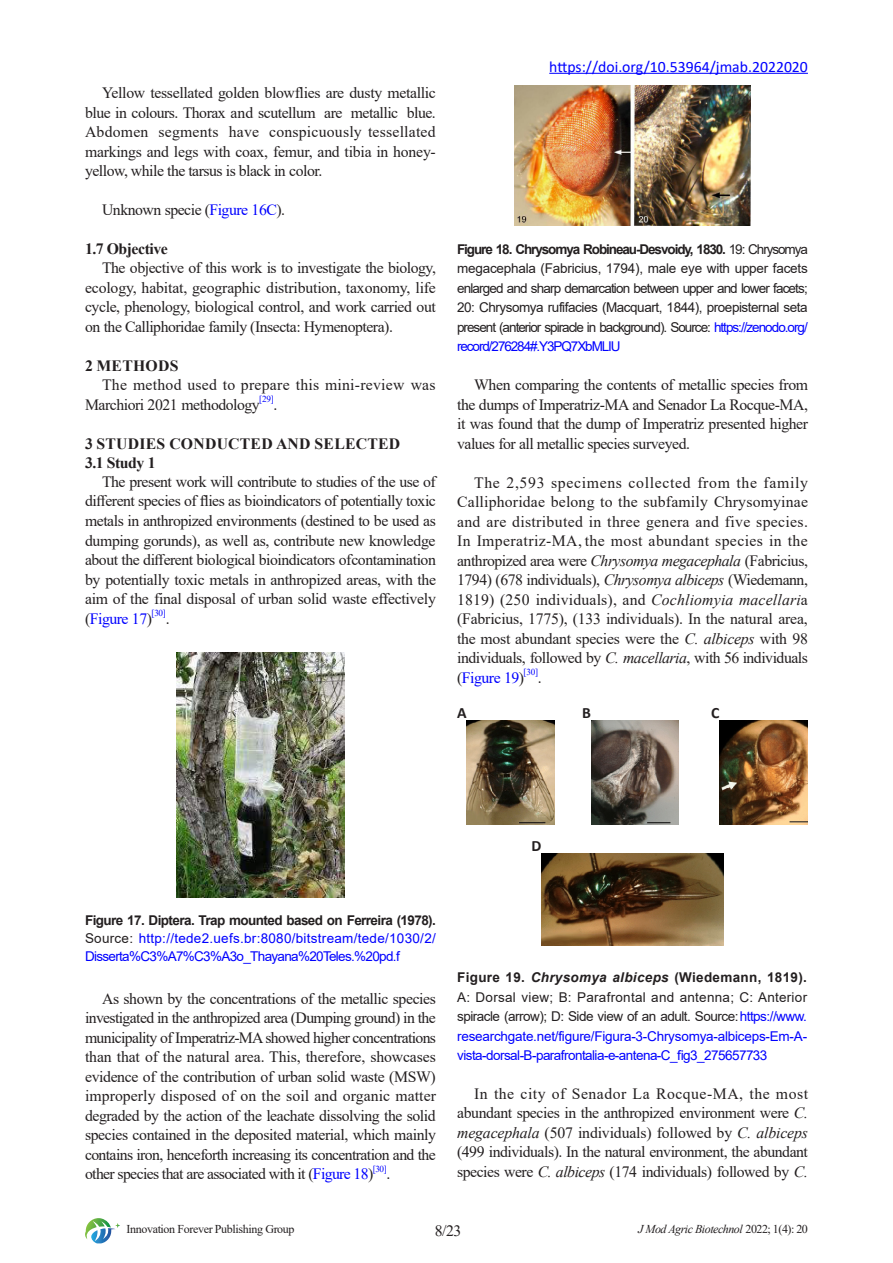
<style>
.page{position:relative;width:893px;height:1263px;background:#fff}
.page>*{position:absolute;margin:0;border:0;box-sizing:border-box;transform-origin:0 0}
.正文{font:15.75px/19.5px "Times New Roman";letter-spacing:-.03em;color:#231f20;text-align:justify}
.正文-2{font:15.75px/19.5px "Times New Roman";letter-spacing:.015em;color:#231f20}
.t1{font:15.75px "Calibri";color:#00f}
.一级标题{font:700 15.75px "Times New Roman";letter-spacing:.015em;color:#231f20}
.二级标题{font:700 15.75px "Times New Roman";letter-spacing:-.03em;color:#231f20}
.t2{font:700 15.75px "Calibri";color:#231f20}
.图注样式{font:13.5px/19.5px "Arial";letter-spacing:-.04em;color:#00f;text-align:justify}
.图注样式-2{font:13.5px/19.5px "Arial";letter-spacing:-.075em;color:#231f20;text-align:justify}
.t3{font:12px "Times New Roman";letter-spacing:-.03em;color:#231f20}
.t4{font:italic 12px "Times New Roman";letter-spacing:-.04em;color:#231f20}
.正文-3{font:9.15px "Times New Roman";letter-spacing:-.03em;color:#00f}
.s1{color:#00f}
.s2{font-weight:700}
.s3{font-style:italic}
.s4{font-weight:700;color:#231f20}
.s5{color:#231f20}
.s6{font-weight:700;font-style:italic;color:#231f20}
.s7{font-style:normal}
</style>
<div class="page">
<svg style="left:85px;top:1218px;width:35px;height:25px"></svg>
<hr style="left:549px;top:73px;width:259px;height:1px;background:#00f">
<img style="left:176px;top:653px;width:168px;height:245px">
<img style="left:467px;top:721px;width:87px;height:103px">
<img style="left:591px;top:721px;width:87px;height:103px">
<img style="left:719px;top:721px;width:88px;height:103px">
<img style="left:541px;top:854px;width:182px;height:91px">
<img style="left:514px;top:85px;width:237px;height:141px">
<p class="正文" style="left:85px;top:83px;width:352px;text-indent:17px">Yellow tessellated golden blowflies are dusty metallic blue in colours. Thorax and scutellum are metallic blue.<br>Abdomen segments have conspicuously tessellated markings and legs with coax, femur, and tibia in honey&shy;yellow, while the tarsus is black in color.</p>
<p class="正文" style="left:102px;top:200px;width:185px">Unknown specie (<span class="s1">Figure 16C</span>).</p>
<p class="二级标题" style="left:85px;top:237px;width:84px">1.7 Objective</p>
<p class="正文" style="left:85px;top:258px;width:352px;text-indent:17px">The objective of this work is to investigate the biology, ecology, habitat, geographic distribution, taxonomy, life cycle, phenology, biological control, and work carried out on the Calliphoridae family (Insecta: Hymenoptera).</p>
<p class="一级标题" style="left:85px;top:354px;width:95px">2 METHODS</p>
<p class="正文-2" style="left:85px;top:375px;width:352px;text-indent:17px">The method used to prepare this mini-review was<br>Marchiori 2021 methodology</p>
<p class="正文-3" style="left:259px;top:393px;width:16px">[29]</p>
<p class="正文" style="left:273px;top:394px;width:5px">.</p>
<p class="一级标题" style="left:85px;top:432px;width:317px">3 STUDIES CONDUCTED AND SELECTED</p>
<p class="二级标题" style="left:85px;top:451px;width:72px">3.1 Study 1</p>
<p class="正文" style="left:85px;top:471px;width:353px;text-indent:17px">The present work will contribute to studies of the use of different species of flies as bioindicators of potentially toxic metals in anthropized environments (destined to be used as dumping gorunds), as well as, contribute new knowledge about the different biological bioindicators of contamination by potentially toxic metals in anthropized areas, with the aim of the final disposal of urban solid waste effectively (<span class="s1">Figure 17</span>)</p>
<p class="正文-3" style="left:152px;top:606px;width:16px">[30]</p>
<p class="正文" style="left:166px;top:608px;width:5px">.</p>
<p class="t1" style="left:549px;top:55px;width:260px">https://doi.org/10.53964/jmab.2022020</p>
<p class="图注样式-2" style="left:457px;top:239px;width:352px"><span class="s2">Figure 18. Chrysomya Robineau-Desvoidy, 1830.</span> 19: Chrysomya megacephala (Fabricius, 1794), male eye with upper facets enlarged and sharp demarcation between upper and lower facets; 20: Chrysomya rufifacies (Macquart, 1844), proepisternal seta present (anterior spiracle in background). Source: <span class="s1">https://zenodo.org/ record/276284#.Y3PQ7XbMLIU</span></p>
<p class="正文" style="left:457px;top:375px;width:352px;text-indent:17px">When comparing the contents of metallic species from the dumps of Imperatriz-MA and Senador La Rocque-MA, it was found that the dump of Imperatriz presented higher values for all metallic species surveyed.</p>
<p class="正文" style="left:457px;top:472px;width:352px;text-indent:17px">The 2,593 specimens collected from the family Calliphoridae belong to the subfamily Chrysomyinae and are distributed in three genera and five species.<br>In Imperatriz-MA, the most abundant species in the anthropized area were <span class="s3">Chrysomya megacephala</span> (Fabricius, 1794) (678 individuals), <span class="s3">Chrysomya albiceps</span> (Wiedemann, 1819) (250 individuals), and <span class="s3">Cochliomyia macellari</span>a (Fabricius, 1775), (133 individuals). In the natural area, the most abundant species were the <span class="s3">C. albiceps</span> with 98 individuals, followed by <span class="s3">C. macellaria</span>, with 56 individuals (<span class="s1">Figure 19</span>)</p>
<p class="正文-3" style="left:524px;top:666px;width:16px">[30]</p>
<p class="正文" style="left:538px;top:667px;width:5px">.</p>
<p class="t2" style="left:457px;top:701px;width:11px">A</p>
<p class="t2" style="left:582px;top:701px;width:10px">B</p>
<p class="t2" style="left:711px;top:701px;width:10px">C</p>
<p class="t2" style="left:532px;top:834px;width:11px">D</p>
<p class="图注样式" style="left:85px;top:912px;width:352px;line-height:18px"><span class="s4">Figure 17. Diptera. Trap mounted based on Ferreira (1978).<br></span><span class="s5">Source:</span> http://tede2.uefs.br:8080/bitstream/tede/1030/2/ Disserta%C3%A7%C3%A3o_Thayana%20Teles.%20pd.f</p>
<p class="正文" style="left:85px;top:988px;width:352px;text-indent:17px">As shown by the concentrations of the metallic species investigated in the anthropized area (Dumping ground) in the municipality of Imperatriz-MA showed higher concentrations than that of the natural area. This, therefore, showcases evidence of the contribution of urban solid waste (MSW) improperly disposed of on the soil and organic matter degraded by the action of the leachate dissolving the solid species contained in the deposited material, which mainly contains iron, henceforth increasing its concentration and the other species that are associated with it (<span class="s1">Figure 18</span>)</p>
<p class="正文-3" style="left:373px;top:1162px;width:16px">[30]</p>
<p class="正文" style="left:386px;top:1164px;width:5px">.</p>
<p class="图注样式" style="left:457px;top:967px;width:352px"><span class="s4">Figure 19.</span> <span class="s6">Chrysomya albiceps</span> <span class="s4">(Wiedemann, 1819).<br></span><span class="s5">A: Dorsal view; B: Parafrontal and antenna; C: Anterior spiracle (arrow); D: Side view of an adult. Source:</span> https://www. researchgate.net/figure/Figura-3-Chrysomya-albiceps-Em-A&shy;vista-dorsal-B-parafrontalia-e-antena-C_fig3_275657733</p>
<p class="正文" style="left:457px;top:1083px;width:352px;text-indent:17px">In the city of Senador La Rocque-MA, the most abundant species in the anthropized environment were <span class="s3">C. megacephala</span> (507 individuals) followed by <span class="s3">C. albiceps </span>(499 individuals). In the natural environment, the abundant species were <span class="s3">C. albiceps</span> (174 individuals) followed by <span class="s3">C.</span></p>
<p class="t3" style="left:126px;top:1220px;width:170px">Innovation Forever Publishing Group</p>
<p class="正文" style="left:435px;top:1220px;width:28px">8/23</p>
<p class="t4" style="left:638px;top:1221px;width:171px">J Mod Agric Biotechnol <span class="s7">2022; 1(4): 20</span></p>
</div>
